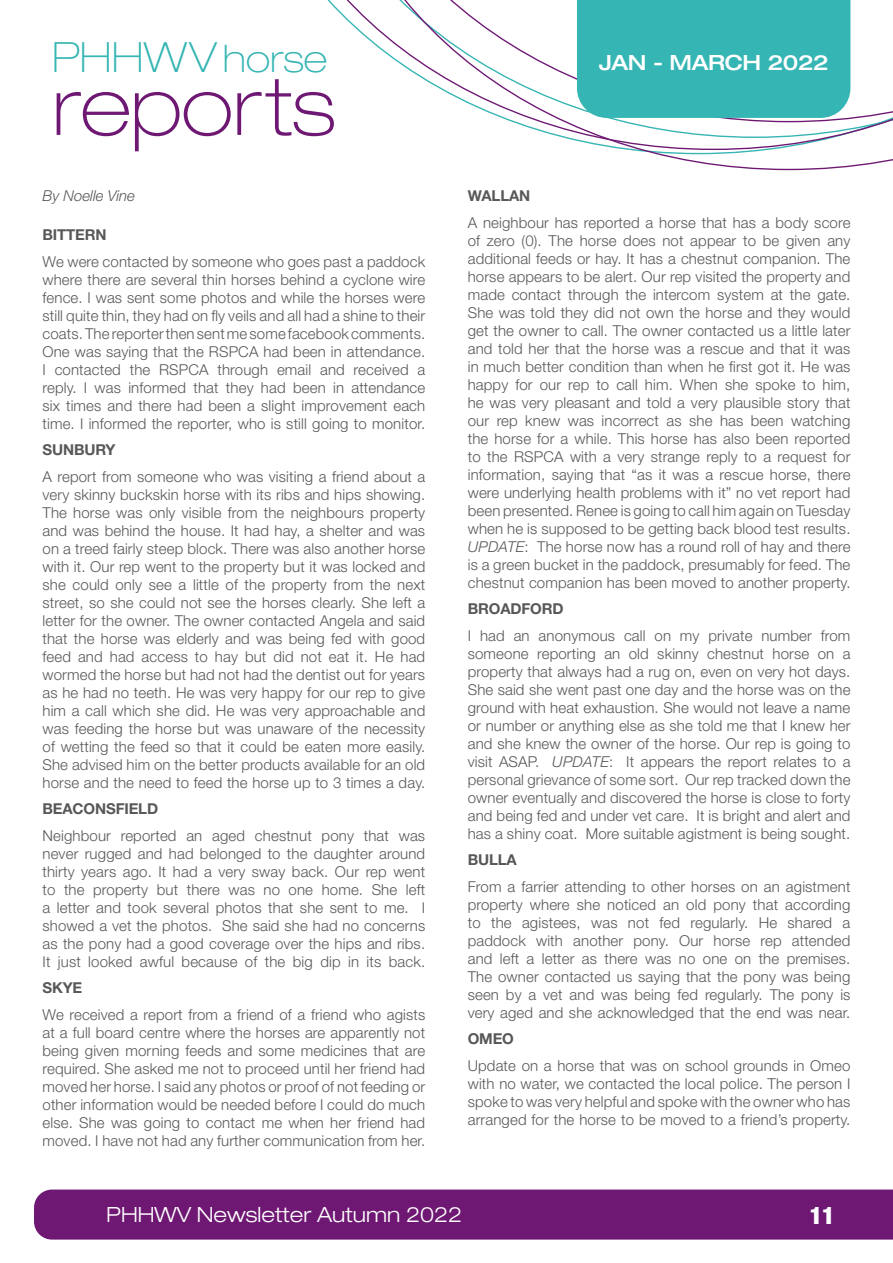
<style>
.page{position:relative;width:893px;height:1263px;background:#fff}
.page>*{position:absolute;margin:0;border:0;box-sizing:border-box;transform-origin:0 0}
.t1{font:100 expanded 81.3px "Helvetica Neue LT";color:#6e1873}
.t2{font:100 expanded 41.85px "Helvetica Neue LT";letter-spacing:.01em;color:#35b5b3}
.t3{font:900 condensed 24px "Helvetica Neue LT";color:#fff}
.t4{font:300 expanded 21px "Helvetica Neue LT";color:#fff}
.t5{font:500 expanded 21px "Helvetica Neue LT";letter-spacing:-.02em;color:#fff}
.t6{font:300 15px/18px "Helvetica Neue LT";letter-spacing:.01em;color:#58585a;text-align:justify}
.t7{font:700 15px "Helvetica Neue LT";letter-spacing:-.01em;color:#58585a}
.t8{font:italic 300 15px "Helvetica Neue LT";color:#58585a}
.s1{font-size:38.1px}
.s2{font-style:italic}
</style>
<div class="page">
<div style="left:34px;top:1189px;width:859px;height:50px;background:#6e1873"></div>
<svg style="left:327px;top:0;width:566px;height:170px"></svg>
<div style="left:577px;top:0;width:273px;height:118px;background:#35b5b3"></div>
<h2 class="t2" style="left:52px;top:32px;width:277px">PHHWV<span class="s1">horse</span></h2>
<h1 class="t1" style="left:52px;top:58px;width:285px">reports</h1>
<p class="t8" style="left:43px;top:187px;width:94px">By Noelle Vine</p>
<p class="t7" style="left:43px;top:226px;width:66px">BITTERN</p>
<p class="t6" style="left:43px;top:252px;width:384px">We were contacted by someone who goes past a paddock where there are several thin horses behind a cyclone wire fence. I was sent some photos and while the horses were still quite thin, they had on fly veils and all had a shine to their coats. The reporter then sent me some facebook comments.<br>One was saying that the RSPCA had been in attendance.<br>I contacted the RSPCA through email and received a reply. I was informed that they had been in attendance six times and there had been a slight improvement each time. I informed the reporter, who is still going to monitor.</p>
<p class="t7" style="left:43px;top:441px;width:75px">SUNBURY</p>
<p class="t6" style="left:43px;top:467px;width:384px">A report from someone who was visiting a friend about a very skinny buckskin horse with its ribs and hips showing.<br>The horse was only visible from the neighbours property and was behind the house. It had hay, a shelter and was on a treed fairly steep block. There was also another horse with it. Our rep went to the property but it was locked and she could only see a little of the property from the next street, so she could not see the horses clearly. She left a letter for the owner. The owner contacted Angela and said that the horse was elderly and was being fed with good feed and had access to hay but did not eat it. He had wormed the horse but had not had the dentist out for years as he had no teeth. He was very happy for our rep to give him a call which she did. He was very approachable and was feeding the horse but was unaware of the necessity of wetting the feed so that it could be eaten more easily.<br>She advised him on the better products available for an old horse and the need to feed the horse up to 3 times a day.</p>
<p class="t7" style="left:43px;top:800px;width:117px">BEACONSFIELD</p>
<p class="t6" style="left:43px;top:826px;width:384px">Neighbour reported an aged chestnut pony that was never rugged and had belonged to the daughter around thirty years ago. It had a very sway back. Our rep went to the property but there was no one home. She left a letter and took several photos that she sent to me. I showed a vet the photos. She said she had no concerns as the pony had a good coverage over the hips and ribs.<br>It just looked awful because of the big dip in its back.</p>
<p class="t7" style="left:43px;top:979px;width:41px">SKYE</p>
<p class="t6" style="left:43px;top:1005px;width:384px">We received a report from a friend of a friend who agists at a full board centre where the horses are apparently not being given morning feeds and some medicines that are required. She asked me not to proceed until her friend had moved her horse. I said any photos or proof of not feeding or other information would be needed before I could do much else. She was going to contact me when her friend had moved. I have not had any further communication from her.</p>
<h3 class="t5" style="left:599px;top:49px;width:232px">JAN - MARCH 2022</h3>
<p class="t7" style="left:468px;top:186px;width:64px">WALLAN</p>
<p class="t6" style="left:468px;top:213px;width:384px">A neighbour has reported a horse that has a body score of zero (0). The horse does not appear to be given any additional feeds or hay. It has a chestnut companion. The horse appears to be alert. Our rep visited the property and made contact through the intercom system at the gate.<br>She was told they did not own the horse and they would get the owner to call. The owner contacted us a little later and told her that the horse was a rescue and that it was in much better condition than when he first got it. He was happy for our rep to call him. When she spoke to him, he was very pleasant and told a very plausible story that our rep knew was incorrect as she has been watching the horse for a while. This horse has also been reported to the RSPCA with a very strange reply to a request for information, saying that “as it was a rescue horse, there were underlying health problems with it” no vet report had been presented. Renee is going to call him again on Tuesday when he is supposed to be getting back blood test results.<br><span class="s2">UPDATE</span>: The horse now has a round roll of hay and there is a green bucket in the paddock, presumably for feed. The chestnut companion has been moved to another property.</p>
<p class="t7" style="left:468px;top:599px;width:97px">BROADFORD</p>
<p class="t6" style="left:468px;top:626px;width:384px">I had an anonymous call on my private number from someone reporting an old skinny chestnut horse on a property that always had a rug on, even on very hot days.<br>She said she went past one day and the horse was on the ground with heat exhaustion. She would not leave a name or number or anything else as she told me that I knew her and she knew the owner of the horse. Our rep is going to visit ASAP. <span class="s2">UPDATE</span>: It appears the report relates to a personal grievance of some sort. Our rep tracked down the owner eventually and discovered the horse is close to forty and being fed and under vet care. It is bright and alert and has a shiny coat. More suitable agistment is being sought.</p>
<p class="t7" style="left:468px;top:850px;width:51px">BULLA</p>
<p class="t6" style="left:468px;top:877px;width:384px">From a farrier attending to other horses on an agistment property where she noticed an old pony that according to the agistees, was not fed regularly. He shared a paddock with another pony. Our horse rep attended and left a letter as there was no one on the premises.<br>The owner contacted us saying that the pony was being seen by a vet and was being fed regularly. The pony is very aged and she acknowledged that the end was near.</p>
<p class="t7" style="left:468px;top:1029px;width:48px">OMEO</p>
<p class="t6" style="left:468px;top:1056px;width:384px">Update on a horse that was on school grounds in Omeo with no water, we contacted the local police. The person I spoke to was very helpful and spoke with the owner who has arranged for the horse to be moved to a friend’s property.</p>
<h3 class="t4" style="left:106px;top:1202px;width:357px">PHHWV Newsletter Autumn 2022</h3>
<h3 class="t3" style="left:810px;top:1201px;width:26px">11</h3>
</div>
